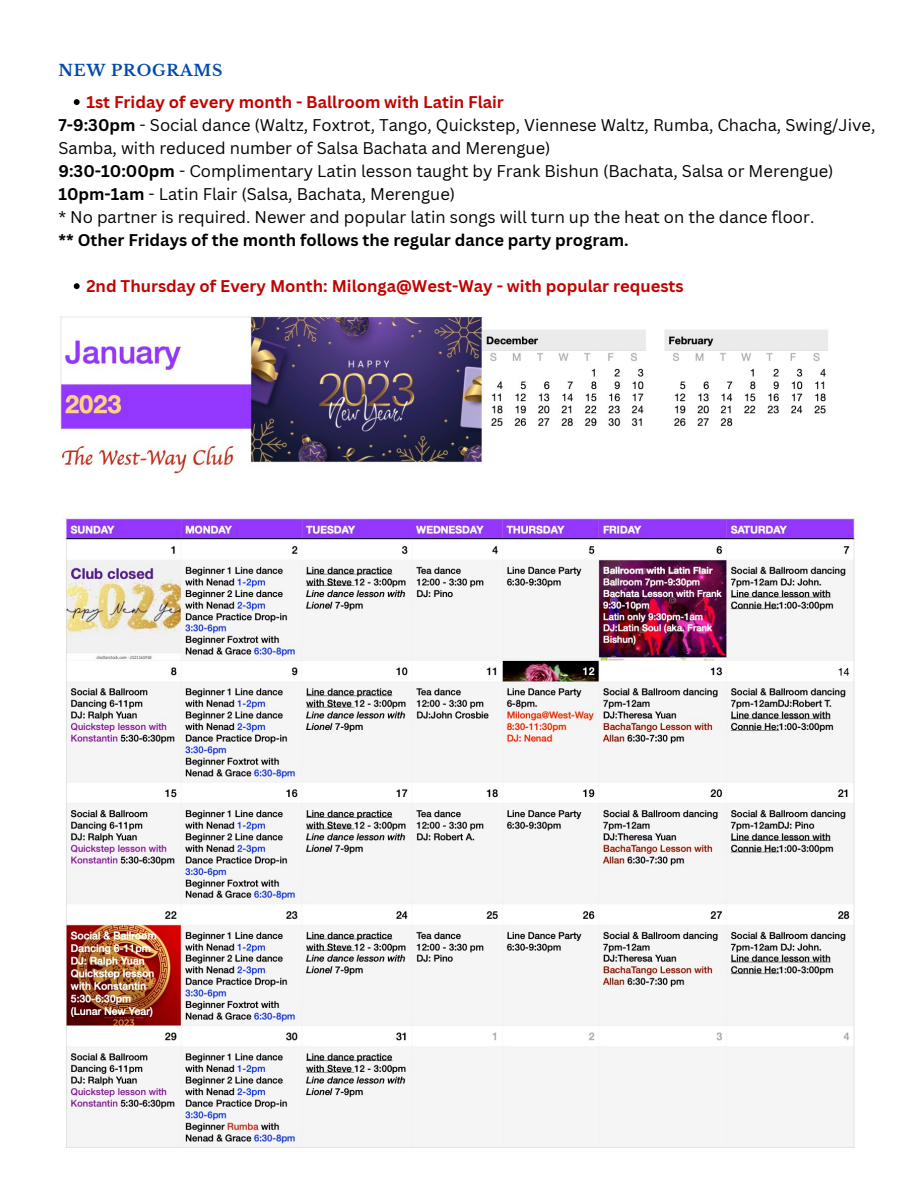
<style>
.page{position:relative;width:918px;height:1188px;background:#fff}
.page>*{position:absolute;margin:0;border:0;box-sizing:border-box;transform-origin:0 0}
.t1{font:16.5px/23px "Canva Sans";color:#000}
.t2{font:700 16.5px "Canva Sans";color:#c20301}
.t3{font:700 16.5px "Canva Sans";color:#000}
.t4{font:700 15.6px "Libre Baskerville";letter-spacing:.05em;color:#004aad}
.s1{font-weight:700}
</style>
<div class="page">
<img style="left:60px;top:285px;width:795px;height:863px">
<svg style="left:74px;top:99px;width:6px;height:6px"></svg>
<svg style="left:74px;top:283px;width:6px;height:6px"></svg>
<p class="t4" style="left:58px;top:61px;width:166px">NEW PROGRAMS</p>
<p class="t2" style="left:86px;top:90px;width:419px">1st Friday of every month - Ballroom with Latin Flair</p>
<p class="t1" style="left:58px;top:113px;width:818px"><span class="s1">7-9:30pm</span> - Social dance (Waltz, Foxtrot, Tango, Quickstep, Viennese Waltz, Rumba, Chacha, Swing/Jive, Samba, with reduced number of Salsa Bachata and Merengue)<br><span class="s1">9:30-10:00pm</span> - Complimentary Latin lesson taught by Frank Bishun (Bachata, Salsa or Merengue)<br><span class="s1">10pm-1am</span> - Latin Flair (Salsa, Bachata, Merengue)<br>* No partner is required. Newer and popular latin songs will turn up the heat on the dance floor.</p>
<p class="t3" style="left:58px;top:228px;width:572px">** Other Fridays of the month follows the regular dance party program.</p>
<p class="t2" style="left:86px;top:274px;width:599px">2nd Thursday of Every Month: Milonga@West-Way - with popular requests</p>
</div>
